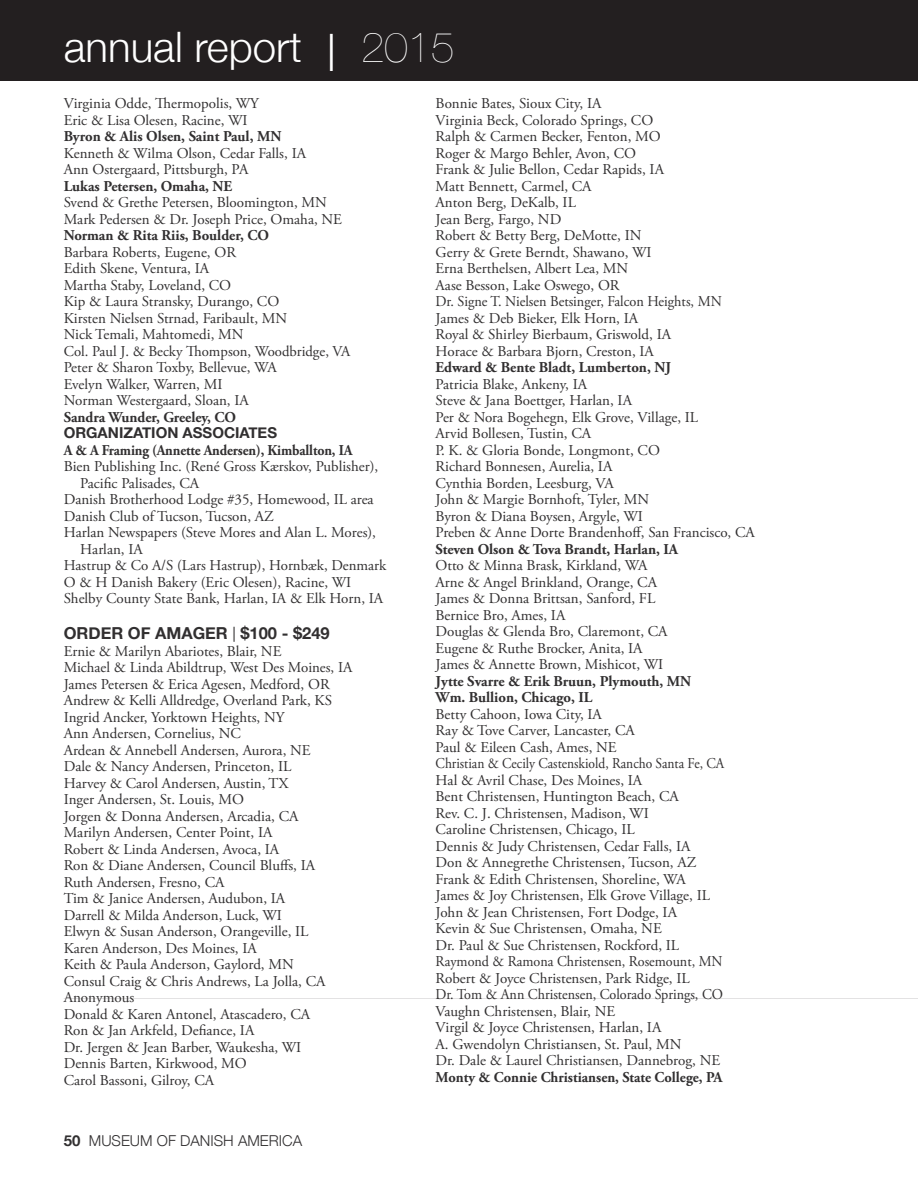
<style>
.page{position:relative;width:918px;height:1188px;background:#fff}
.page>*{position:absolute;margin:0;border:0;box-sizing:border-box;transform-origin:0 0}
.t1{font:300 42px "Helvetica Neue";color:#fff}
.t2{font:700 16.5px "Helvetica Neue";color:#312f30}
.t3{font:15px/16.5px "Adobe Garamond Pro";color:#312f30}
.t4{font:700 15px/16.5px "Adobe Garamond Pro";color:#312f30}
.t5{font:700 15px "Adobe Garamond Pro";color:#312f30;scale:.93 1}
.t6{font:700 15px "Adobe Garamond Pro";color:#312f30;scale:.96 1}
.t7{font:300 15px "Helvetica Neue";color:#312f30}
.t8{font:700 15px "Helvetica Neue";color:#312f30}
.s1{font-weight:400;font-size:36px}
.s2{font-weight:200}
.s3{font-family:"Caviar Dreams"}
.s4{font-weight:700}
</style>
<div class="page">
<div style="left:0;top:0;width:918px;height:81px;background:#231f20"></div>
<h1 class="t1" style="left:64px;top:13px;width:392px">ANNUAL REPORT <span class="s1">│</span> <span class="s2">2015</span></h1>
<p class="t3" style="left:64px;top:96px;width:197px">Virginia Odde, Thermopolis, WY<br>Eric &amp; Lisa Olesen, Racine, WI</p>
<p class="t4" style="left:64px;top:128px;width:219px">Byron &amp; Alis Olsen, Saint Paul, MN</p>
<p class="t3" style="left:64px;top:145px;width:244px">Kenneth &amp; Wilma Olson, Cedar Falls, IA<br>Ann Ostergaard, Pittsburgh, PA</p>
<p class="t4" style="left:64px;top:178px;width:170px">Lukas Petersen, Omaha, NE</p>
<p class="t3" style="left:64px;top:195px;width:280px">Svend &amp; Grethe Petersen, Bloomington, MN<br>Mark Pedersen &amp; Dr. Joseph Price, Omaha, NE</p>
<p class="t4" style="left:64px;top:227px;width:207px">Norman &amp; Rita Riis, Boulder, CO</p>
<p class="t3" style="left:64px;top:244px;width:288px">Barbara Roberts, Eugene, OR<br>Edith Skene, Ventura, IA<br>Martha Staby, Loveland, CO<br>Kip &amp; Laura Stransky, Durango, CO<br>Kirsten Nielsen Strnad, Faribault, MN<br>Nick Temali, Mahtomedi, MN<br>Col. Paul J. &amp; Becky Thompson, Woodbridge, VA<br>Peter &amp; Sharon Toxby, Bellevue, WA<br>Evelyn Walker, Warren, MI<br>Norman Westergaard, Sloan, IA</p>
<p class="t4" style="left:64px;top:409px;width:174px">Sandra Wunder, Greeley, CO</p>
<p class="t8" style="left:64px;top:421px;width:12px">ORG</p>
<p class="t8" style="left:98px;top:421px;width:55px">ANIZATION</p>
<p class="t8" style="left:183px;top:421px;width:96px">ASSOCIATES</p>
<p class="t5" style="left:64px;top:441px;width:312px">A &amp; A Framing (Annette Andersen), Kimballton, IA</p>
<p class="t3" style="left:64px;top:459px;width:316px">Bien Publishing Inc. (René Gross Kærskov, Publisher),</p>
<p class="t3" style="left:80px;top:475px;width:120px">Pacific Palisades, CA</p>
<p class="t3" style="left:64px;top:492px;width:311px">Danish Brotherhood Lodge #35, Homewood, IL area</p>
<p class="t3" style="left:64px;top:508px;width:212px">Danish Club of Tucson, Tucson, AZ</p>
<p class="t3" style="left:64px;top:525px;width:314px">Harlan Newspapers (Steve Mores and Alan L. Mores),</p>
<p class="t3" style="left:80px;top:541px;width:64px">Harlan, IA</p>
<p class="t3" style="left:64px;top:558px;width:324px">Hastrup &amp; Co A/S (Lars Hastrup), Hornbæk, Denmark</p>
<p class="t3" style="left:64px;top:574px;width:289px">O &amp; H Danish Bakery (Eric Olesen), Racine, WI</p>
<p class="t3" style="left:64px;top:591px;width:321px">Shelby County State Bank, Harlan, IA &amp; Elk Horn, IA</p>
<p class="t2" style="left:64px;top:620px;width:13px">ORDER</p>
<p class="t2" style="left:128px;top:620px;width:78px">OF AMAGER</p>
<p class="t2" style="left:232px;top:620px;width:99px"><span class="s3">|</span> $100 - $249</p>
<p class="t3" style="left:64px;top:643px;width:290px">Ernie &amp; Marilyn Abariotes, Blair, NE<br>Michael &amp; Linda Abildtrup, West Des Moines, IA James Petersen &amp; Erica Agesen, Medford, OR Andrew &amp; Kelli Alldredge, Overland Park, KS Ingrid Ancker, Yorktown Heights, NY<br>Ann Andersen, Cornelius, NC<br>Ardean &amp; Annebell Andersen, Aurora, NE<br>Dale &amp; Nancy Andersen, Princeton, IL<br>Harvey &amp; Carol Andersen, Austin, TX<br>Inger Andersen, St. Louis, MO<br>Jorgen &amp; Donna Andersen, Arcadia, CA<br>Marilyn Andersen, Center Point, IA<br>Robert &amp; Linda Andersen, Avoca, IA<br>Ron &amp; Diane Andersen, Council Bluffs, IA<br>Ruth Andersen, Fresno, CA<br>Tim &amp; Janice Andersen, Audubon, IA<br>Darrell &amp; Milda Anderson, Luck, WI<br>Elwyn &amp; Susan Anderson, Orangeville, IL<br>Karen Anderson, Des Moines, IA<br>Keith &amp; Paula Anderson, Gaylord, MN<br>Consul Craig &amp; Chris Andrews, La Jolla, CA Anonymous<br>Donald &amp; Karen Antonel, Atascadero, CA<br>Ron &amp; Jan Arkfeld, Defiance, IA<br>Dr. Jergen &amp; Jean Barber, Waukesha, WI<br>Dennis Barten, Kirkwood, MO<br>Carol Bassoni, Gilroy, CA</p>
<p class="t3" style="left:436px;top:96px;width:288px">Bonnie Bates, Sioux City, IA<br>Virginia Beck, Colorado Springs, CO<br>Ralph &amp; Carmen Becker, Fenton, MO<br>Roger &amp; Margo Behler, Avon, CO<br>Frank &amp; Julie Bellon, Cedar Rapids, IA<br>Matt Bennett, Carmel, CA<br>Anton Berg, DeKalb, IL<br>Jean Berg, Fargo, ND<br>Robert &amp; Betty Berg, DeMotte, IN<br>Gerry &amp; Grete Berndt, Shawano, WI<br>Erna Berthelsen, Albert Lea, MN<br>Aase Besson, Lake Oswego, OR<br>Dr. Signe T. Nielsen Betsinger, Falcon Heights, MN<br>James &amp; Deb Bieker, Elk Horn, IA<br>Royal &amp; Shirley Bierbaum, Griswold, IA<br>Horace &amp; Barbara Bjorn, Creston, IA</p>
<p class="t4" style="left:436px;top:359px;width:237px">Edward &amp; Bente Bladt, Lumberton, NJ</p>
<p class="t3" style="left:436px;top:376px;width:321px">Patricia Blake, Ankeny, IA<br>Steve &amp; Jana Boettger, Harlan, IA<br>Per &amp; Nora Bogehegn, Elk Grove, Village, IL<br>Arvid Bollesen, Tustin, CA<br>P. K. &amp; Gloria Bonde, Longmont, CO<br>Richard Bonnesen, Aurelia, IA<br>Cynthia Borden, Leesburg, VA<br>John &amp; Margie Bornhoft, Tyler, MN<br>Byron &amp; Diana Boysen, Argyle, WI<br>Preben &amp; Anne Dorte Brandenhoff, San Francisco, CA</p>
<p class="t4" style="left:436px;top:541px;width:244px">Steven Olson &amp; Tova Brandt, Harlan, IA</p>
<p class="t3" style="left:436px;top:558px;width:234px">Otto &amp; Minna Brask, Kirkland, WA<br>Arne &amp; Angel Brinkland, Orange, CA<br>James &amp; Donna Brittsan, Sanford, FL<br>Bernice Bro, Ames, IA<br>Douglas &amp; Glenda Bro, Claremont, CA<br>Eugene &amp; Ruthe Brocker, Anita, IA<br>James &amp; Annette Brown, Mishicot, WI</p>
<p class="t4" style="left:436px;top:673px;width:257px">Jytte Svarre &amp; Erik Bruun, Plymouth, MN<br>Wm. Bullion, Chicago, IL</p>
<p class="t3" style="left:436px;top:706px;width:290px">Betty Cahoon, Iowa City, IA<br>Ray &amp; Tove Carver, Lancaster, CA<br>Paul &amp; Eileen Cash, Ames, NE<br>Christian &amp; Cecily Castenskiold, Rancho Santa Fe, CA Hal &amp; Avril Chase, Des Moines, IA<br>Bent Christensen, Huntington Beach, CA<br>Rev. C. J. Christensen, Madison, WI<br>Caroline Christensen, Chicago, IL<br>Dennis &amp; Judy Christensen, Cedar Falls, IA<br>Don &amp; Annegrethe Christensen, Tucson, AZ Frank &amp; Edith Christensen, Shoreline, WA<br>James &amp; Joy Christensen, Elk Grove Village, IL John &amp; Jean Christensen, Fort Dodge, IA<br>Kevin &amp; Sue Christensen, Omaha, NE<br>Dr. Paul &amp; Sue Christensen, Rockford, IL Raymond &amp; Ramona Christensen, Rosemount, MN Robert &amp; Joyce Christensen, Park Ridge, IL<br>Dr. Tom &amp; Ann Christensen, Colorado Springs, CO Vaughn Christensen, Blair, NE<br>Virgil &amp; Joyce Christensen, Harlan, IA<br>A. Gwendolyn Christiansen, St. Paul, MN<br>Dr. Dale &amp; Laurel Christiansen, Dannebrog, NE</p>
<p class="t6" style="left:436px;top:1068px;width:300px">Monty &amp; Connie Christiansen, State College, PA</p>
<p class="t7" style="left:64px;top:1128px;width:238px"><span class="s4">50</span> MUSEUM OF DANISH AMERICA</p>
</div>
